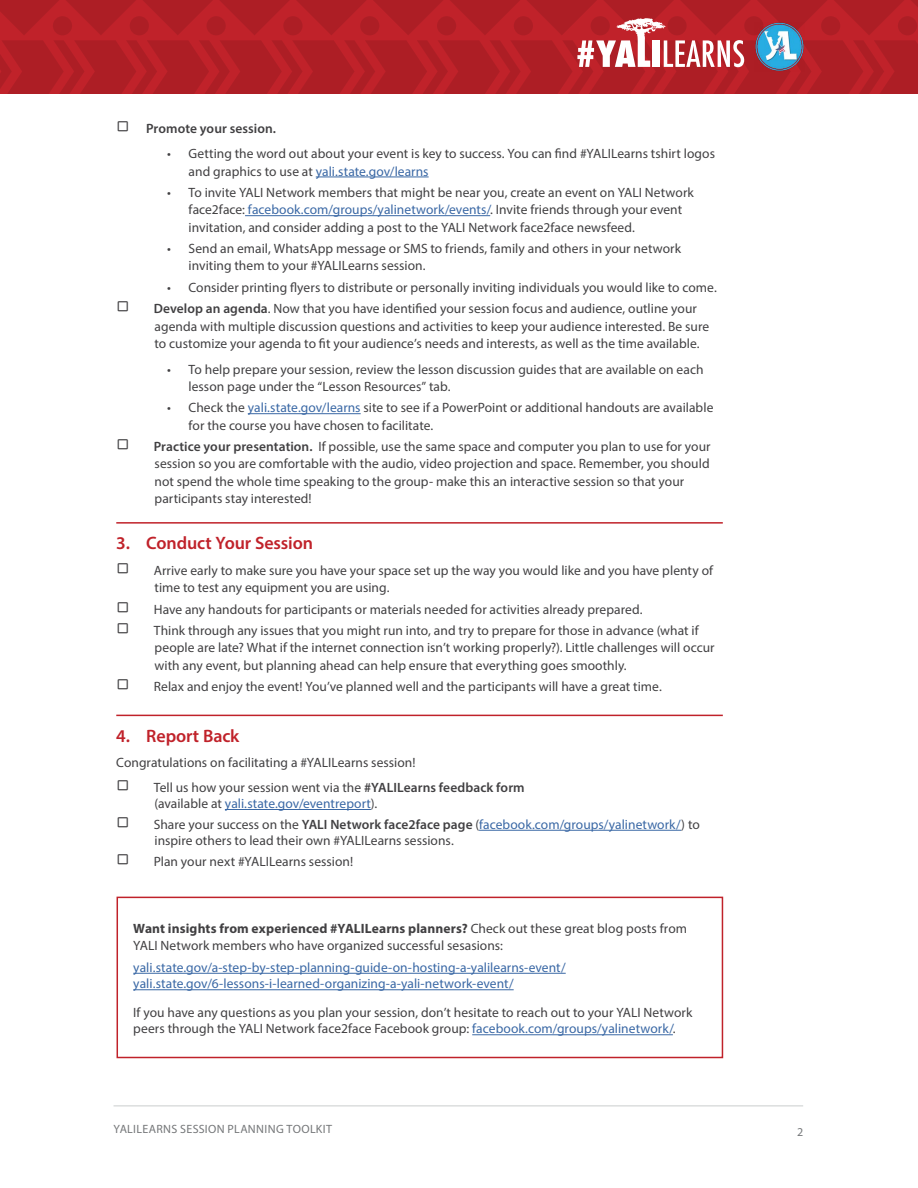
<style>
.page{position:relative;width:918px;height:1188px;background:#fff}
.page>*{position:absolute;margin:0;border:0;box-sizing:border-box;transform-origin:0 0}
.t1{font:600 18px "Myriad Pro";letter-spacing:-.005em;color:#c0222a}
.checkbox{font:13.5px/17.2px "Myriad Pro";letter-spacing:.005em;color:#414042}
.t2{font:13.5px "Myriad Pro";letter-spacing:.005em;color:#3a68a5}
.t3{font:600 13.5px "Myriad Pro";letter-spacing:.005em;color:#414042}
.t4{font:12px "Myriad Pro";letter-spacing:.03em;color:#757779}
.s1{color:#3a68a5}
.s2{font-weight:600}
.s3{font-weight:700}
</style>
<div class="page">
<hr style="left:114px;top:1106px;width:689px;height:1px;background:#cbcdce">
<svg style="left:0;top:0;width:918px;height:94px;background:#b6262d"></svg>
<img style="left:755px;top:22px;width:49px;height:49px">
<hr style="left:316px;top:177px;width:113px;height:1px;background:#3a68a5">
<hr style="left:245px;top:215px;width:245px;height:1px;background:#3a68a5">
<hr style="left:248px;top:413px;width:113px;height:1px;background:#3a68a5">
<hr style="left:116px;top:522px;width:607px;height:2px;background:#c0222a">
<hr style="left:116px;top:715px;width:607px;height:1px;background:#c0222a">
<hr style="left:225px;top:809px;width:146px;height:1px;background:#3a68a5">
<hr style="left:479px;top:830px;width:202px;height:1px;background:#3a68a5">
<hr style="left:133px;top:973px;width:433px;height:1px;background:#3a68a5">
<hr style="left:133px;top:989px;width:381px;height:1px;background:#3a68a5">
<hr style="left:472px;top:1034px;width:201px;height:1px;background:#3a68a5">
<div style="left:117px;top:897px;width:606px;height:161px;border:2px solid #c0222a"></div>
<p class="t3" style="left:146px;top:119px;width:132px">Promote your session.</p>
<p class="checkbox" style="left:189px;top:145px;width:528px;text-indent:-21px">• Getting the word out about your event is key to success. You can find #YALILearns tshirt logos and graphics to use at <span class="s1">yali.state.gov/learns</span></p>
<p class="checkbox" style="left:189px;top:184px;width:507px;text-indent:-21px">• To invite YALI Network members that might be near you, create an event on YALI Network face2face: <span class="s1">facebook.com/groups/yalinetwork/events/</span>. Invite friends through your event invitation, and consider adding a post to the YALI Network face2face newsfeed.</p>
<p class="checkbox" style="left:189px;top:240px;width:494px;text-indent:-21px">• Send an email, WhatsApp message or SMS to friends, family and others in your network inviting them to your #YALILearns session.</p>
<p class="checkbox" style="left:167px;top:278px;width:551px">• Consider printing flyers to distribute or personally inviting individuals you would like to come.</p>
<p class="checkbox" style="left:154px;top:300px;width:557px"><span class="s2">Develop an agenda</span>. Now that you have identified your session focus and audience, outline your agenda with multiple discussion questions and activities to keep your audience interested. Be sure to customize your agenda to fit your audience’s needs and interests, as well as the time available.</p>
<p class="checkbox" style="left:189px;top:360px;width:516px;text-indent:-21px">• To help prepare your session, review the lesson discussion guides that are available on each lesson page under the “Lesson Resources” tab.</p>
<p class="checkbox" style="left:189px;top:399px;width:526px;text-indent:-21px">• Check the <span class="s1">yali.state.gov/learns</span> site to see if a PowerPoint or additional handouts are available for the course you have chosen to facilitate.</p>
<p class="checkbox" style="left:154px;top:438px;width:558px"><span class="s2">Practice your presentation.</span> If possible, use the same space and computer you plan to use for your session so you are comfortable with the audio, video projection and space. Remember, you should not spend the whole time speaking to the group- make this an interactive session so that your participants stay interested!</p>
<p class="t1" style="left:116px;top:532px;width:198px">3. Conduct Your Session</p>
<p class="checkbox" style="left:154px;top:562px;width:561px">Arrive early to make sure you have your space set up the way you would like and you have plenty of time to test any equipment you are using.</p>
<p class="checkbox" style="left:154px;top:600px;width:490px">Have any handouts for participants or materials needed for activities already prepared.</p>
<p class="checkbox" style="left:154px;top:622px;width:562px">Think through any issues that you might run into, and try to prepare for those in advance (what if people are late? What if the internet connection isn’t working properly?). Little challenges will occur with any event, but planning ahead can help ensure that everything goes smoothly.</p>
<p class="checkbox" style="left:154px;top:678px;width:510px">Relax and enjoy the event! You’ve planned well and the participants will have a great time.</p>
<p class="t1" style="left:116px;top:724px;width:125px">4. Report Back</p>
<p class="checkbox" style="left:116px;top:753px;width:301px">Congratulations on facilitating a #YALILearns session!</p>
<p class="checkbox" style="left:154px;top:779px;width:372px;line-height:16.5px">Tell us how your session went via the <span class="s2">#YALILearns feedback form </span>(available at <span class="s1">yali.state.gov/eventreport</span>).</p>
<p class="checkbox" style="left:154px;top:816px;width:548px;line-height:16.5px">Share your success on the <span class="s2">YALI Network face2face page</span> (<span class="s1">facebook.com/groups/yalinetwork/</span>) to inspire others to lead their own #YALILearns sessions.</p>
<p class="checkbox" style="left:154px;top:853px;width:201px">Plan your next #YALILearns session!</p>
<p class="checkbox" style="left:133px;top:920px;width:555px;line-height:16.5px"><span class="s3">Want insights from experienced #YALILearns planners?</span> Check out these great blog posts from<br>YALI Network members who have organized successful sesasions:</p>
<p class="t2" style="left:133px;top:959px;width:434px">yali.state.gov/a-step-by-step-planning-guide-on-hosting-a-yalilearns-event/</p>
<p class="t2" style="left:133px;top:976px;width:382px">yali.state.gov/6-lessons-i-learned-organizing-a-yali-network-event/</p>
<p class="checkbox" style="left:133px;top:1004px;width:561px;line-height:16.5px">If you have any questions as you plan your session, don’t hesitate to reach out to your YALI Network peers through the YALI Network face2face Facebook group: <span class="s1">facebook.com/groups/yalinetwork/</span>.</p>
<p class="t4" style="left:114px;top:1122px;width:220px">YALILEARNS SESSION PLANNING TOOLKIT</p>
<p class="t4" style="left:797px;top:1124px;width:8px">2</p>
</div>
